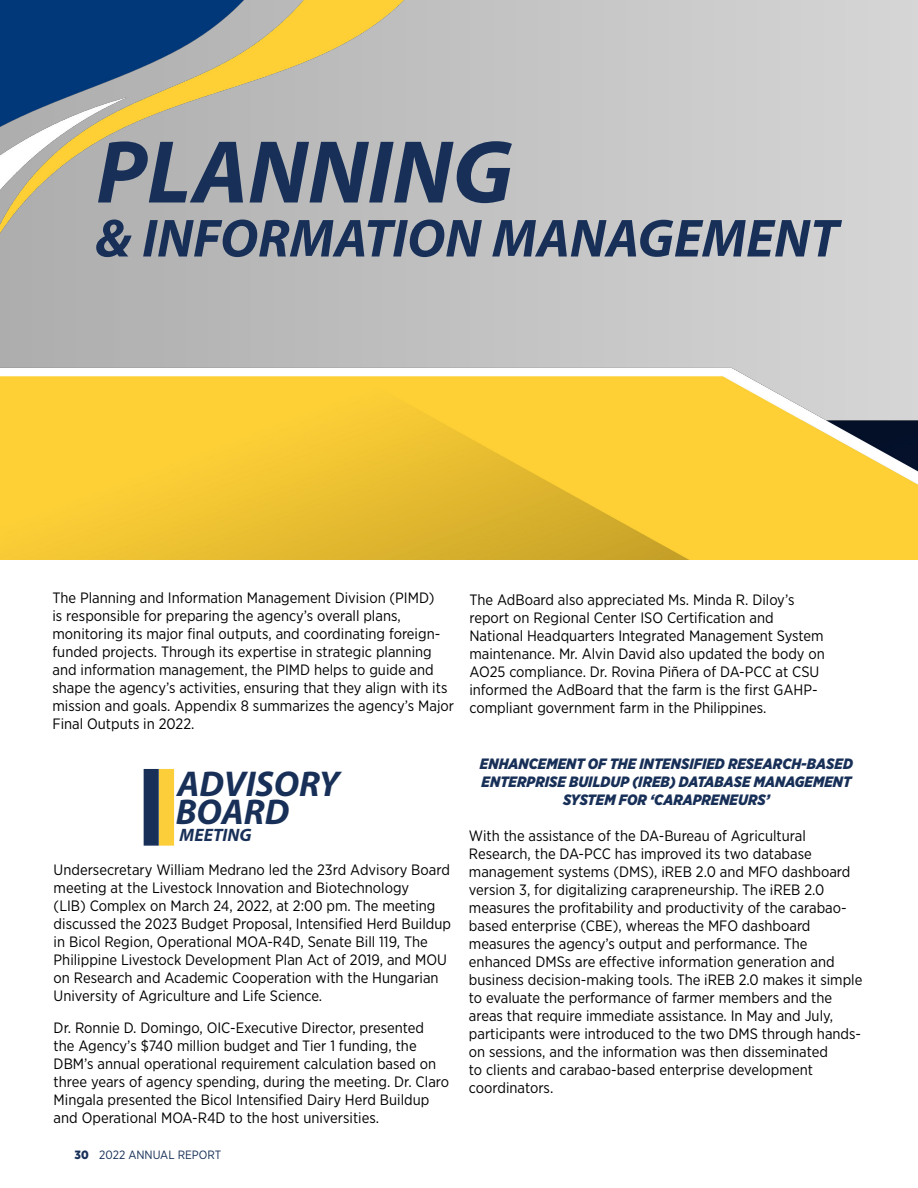
<style>
.page{position:relative;width:918px;height:1188px;background:#fff}
.page>*{position:absolute;margin:0;border:0;box-sizing:border-box;transform-origin:0 0}
.t1{font:italic 700 90px "Myriad Hebrew";color:#183058}
.t2{font:italic 700 54px "Myriad Hebrew";color:#183058}
.t3{font:italic 700 36px/27.9px "Myriad Hebrew";color:#183058}
.t4{font:italic 700 18px "Myriad Hebrew";color:#183058}
.t5{font:15px/18px "Gotham Narrow";color:#000}
.t6{font:italic 900 15px/18px "Gotham Narrow";color:#183058;text-align:center}
.t7{font:12px "Gotham Narrow";color:#183058}
.s1{font-weight:900}
</style>
<div class="page">
<div style="left:144px;top:769px;width:15px;height:77px;background:#183058;border:2px solid #183058"></div>
<div style="left:159px;top:769px;width:15px;height:77px;background:#fcce39"></div>
<img style="left:0;top:281px;width:918px;height:278px">
<img style="left:0;top:0;width:427px;height:364px">
<h1 class="t1" style="left:96px;top:122px;width:418px">PLANNING</h1>
<h2 class="t2" style="left:95px;top:208px;width:745px">&amp; INFORMATION MANAGEMENT</h2>
<p class="t5" style="left:52px;top:589px;width:403px">The Planning and Information Management Division (PIMD)<br>is responsible for preparing the agency’s overall plans, monitoring its major final outputs, and coordinating foreign&shy;funded projects. Through its expertise in strategic planning and information management, the PIMD helps to guide and shape the agency’s activities, ensuring that they align with its mission and goals. Appendix 8 summarizes the agency’s Major Final Outputs in 2022.</p>
<h3 class="t3" style="left:176px;top:772px;width:166px">ADVISORY<br>BOARD</h3>
<p class="t4" style="left:180px;top:825px;width:73px">MEETING</p>
<p class="t5" style="left:54px;top:861px;width:399px">Undersecretary William Medrano led the 23rd Advisory Board meeting at the Livestock Innovation and Biotechnology<br>(LIB) Complex on March 24, 2022, at 2:00 pm. The meeting discussed the 2023 Budget Proposal, Intensified Herd Buildup in Bicol Region, Operational MOA-R4D, Senate Bill 119, The Philippine Livestock Development Plan Act of 2019, and MOU on Research and Academic Cooperation with the Hungarian University of Agriculture and Life Science.</p>
<p class="t5" style="left:54px;top:1018px;width:397px">Dr. Ronnie D. Domingo, OIC-Executive Director, presented<br>the Agency’s $740 million budget and Tier 1 funding, the DBM’s annual operational requirement calculation based on three years of agency spending, during the meeting. Dr. Claro Mingala presented the Bicol Intensified Dairy Herd Buildup and Operational MOA-R4D to the host universities.</p>
<p class="t7" style="left:75px;top:1148px;width:148px"><span class="s1">30</span> 2022 ANNUAL REPORT</p>
<p class="t5" style="left:469px;top:591px;width:357px">The AdBoard also appreciated Ms. Minda R. Diloy’s report on Regional Center ISO Certification and National Headquarters Integrated Management System maintenance. Mr. Alvin David also updated the body on AO25 compliance. Dr. Rovina Piñera of DA-PCC at CSU informed the AdBoard that the farm is the first GAHP&shy;compliant government farm in the Philippines.</p>
<p class="t6" style="left:480px;top:755px;width:374px">ENHANCEMENT OF THE INTENSIFIED RESEARCH-BASED<br>ENTERPRISE BUILDUP (IREB) DATABASE MANAGEMENT<br>SYSTEM FOR ‘CARAPRENEURS’</p>
<p class="t5" style="left:469px;top:827px;width:395px">With the assistance of the DA-Bureau of Agricultural Research, the DA-PCC has improved its two database management systems (DMS), iREB 2.0 and MFO dashboard version 3, for digitalizing carapreneurship. The iREB 2.0 measures the profitability and productivity of the carabao&shy;based enterprise (CBE), whereas the MFO dashboard measures the agency’s output and performance. The enhanced DMSs are effective information generation and business decision-making tools. The iREB 2.0 makes it simple to evaluate the performance of farmer members and the areas that require immediate assistance. In May and July, participants were introduced to the two DMS through hands&shy;on sessions, and the information was then disseminated<br>to clients and carabao-based enterprise development coordinators.</p>
</div>
